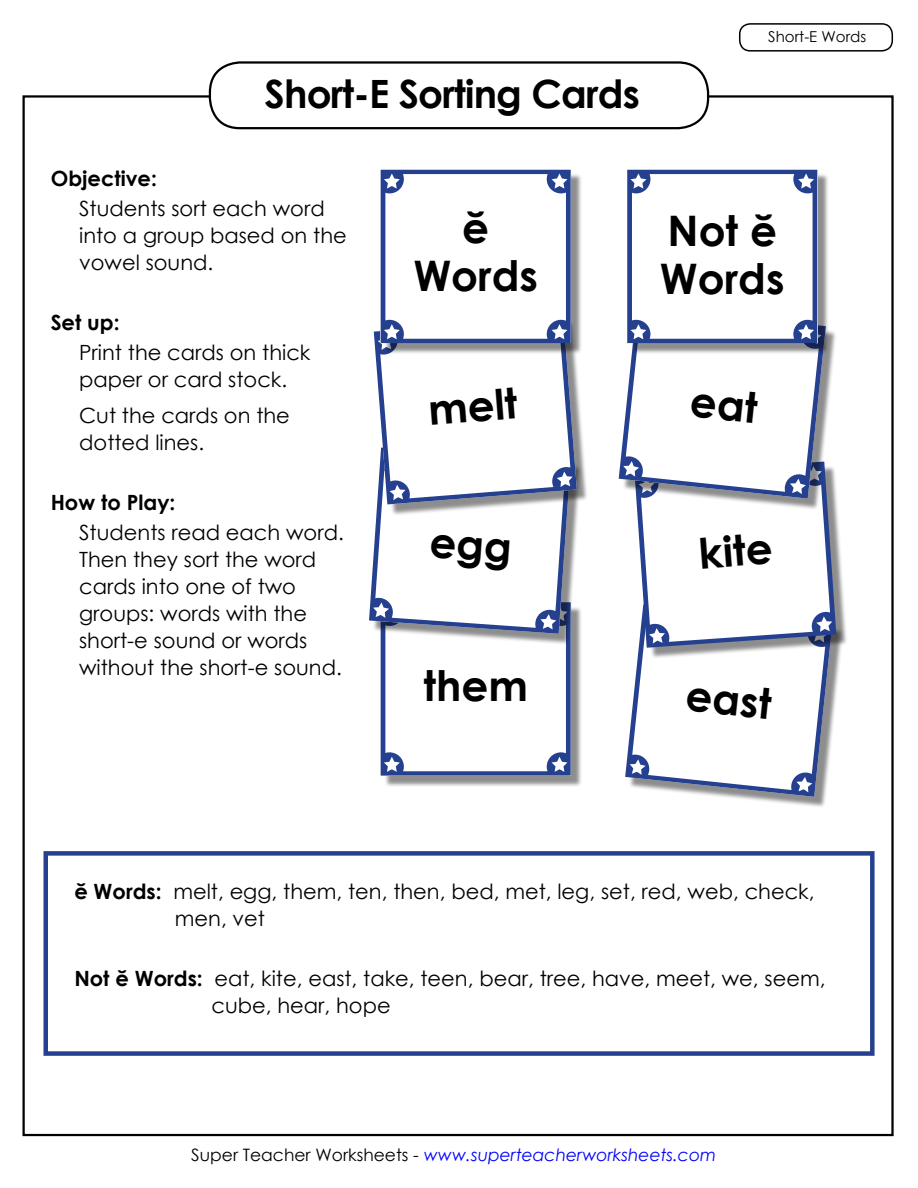
<style>
.page{position:relative;width:918px;height:1188px;background:#fff}
.page>*{position:absolute;margin:0;border:0;box-sizing:border-box;transform-origin:0 0}
.t1{font:700 42.15px "Century Gothic 2";color:#000}
.t2{font:700 42.15px/47.5px "Century STW3";color:#000}
.t3{font:700 39px "Century Gothic 2";letter-spacing:-.02em;color:#000}
.t4{font:21px/27px "Century Gothic 2";color:#000}
.t5{font:700 21px "Century Gothic 2";color:#000}
.t6{font:italic 17.1px "Century Gothic 2";color:#00f}
.t7{font:15px "Century Gothic 2";color:#000}
.s1{font-family:"Century Gothic 2"}
.s2{font-weight:700}
.s3{font-family:"Century STW3";font-weight:700}
.s4{font-style:normal;color:#000}
</style>
<div class="page">
<div style="left:629px;top:608px;width:215px;height:200px;background:#000;opacity:.45"></div>
<div style="left:638px;top:465px;width:210px;height:194px;background:#000;opacity:.45"></div>
<div style="left:384px;top:606px;width:198px;height:181px;background:#000;opacity:.45"></div>
<div style="left:377px;top:320px;width:211px;height:196px;background:#000;opacity:.45"></div>
<div style="left:209px;top:61px;width:500px;height:68px;border:2px solid #000;border-radius:30px"></div>
<div style="left:739px;top:23px;width:154px;height:29px;border:2px solid #000;border-radius:10px"></div>
<div style="left:384px;top:173px;width:198px;height:182px;background:#000;opacity:.45"></div>
<div style="left:44px;top:851px;width:831px;height:205px;border:4px solid #25408f"></div>
<svg style="left:369px;top:170px;width:208px;height:606px"></svg>
<svg style="left:619px;top:170px;width:217px;height:627px"></svg>
<h2 class="t3" style="left:265px;top:65px;width:377px">Short-E Sorting Cards</h2>
<p class="t5" style="left:51px;top:163px;width:108px">Objective:</p>
<p class="t4" style="left:79px;top:195px;width:269px">Students sort each word into a group based on the vowel sound.</p>
<p class="t5" style="left:51px;top:307px;width:70px">Set up:</p>
<p class="t4" style="left:79px;top:339px;width:233px">Print the cards on thick paper or card stock.</p>
<p class="t4" style="left:79px;top:402px;width:212px">Cut the cards on the dotted lines.</p>
<p class="t5" style="left:51px;top:487px;width:126px">How to Play:</p>
<p class="t4" style="left:79px;top:519px;width:266px">Students read each word.<br>Then they sort the word cards into one of two groups: words with the short-e sound or words without the short-e sound.</p>
<h1 class="t1" style="left:462px;top:196px;width:28px">ĕ</h1>
<h1 class="t2" style="left:413px;top:250px;width:126px">Words</h1>
<h1 class="t1" style="left:426px;top:377px;width:91px;rotate:-4deg">melt</h1>
<h1 class="t1" style="left:424px;top:654px;width:106px">them</h1>
<p class="t7" style="left:768px;top:26px;width:100px">Short-E Words</p>
<h1 class="t2" style="left:660px;top:205px;width:126px">Not <span class="s1">ĕ<br></span>Words</h1>
<h1 class="t1" style="left:697px;top:521px;width:76px;rotate:-4deg">kite</h1>
<h1 class="t1" style="left:689px;top:663px;width:87px;rotate:6deg">east</h1>
<p class="t4" style="left:175px;top:878px;width:641px;text-indent:-101px"><span class="s2">ĕ</span> <span class="s3">Words:</span> melt, egg, them, ten, then, bed, met, leg, set, red, web, check, men, vet</p>
<p class="t4" style="left:211px;top:965px;width:616px;text-indent:-137px"><span class="s3">Not</span> <span class="s2">ĕ</span> <span class="s3">Words:</span> eat, kite, east, take, teen, bear, tree, have, meet, we, seem, cube, hear, hope</p>
<p class="t6" style="left:191px;top:1143px;width:526px"><span class="s4">Super Teacher Worksheets -</span> www.superteacherworksheets.com</p>
</div>
